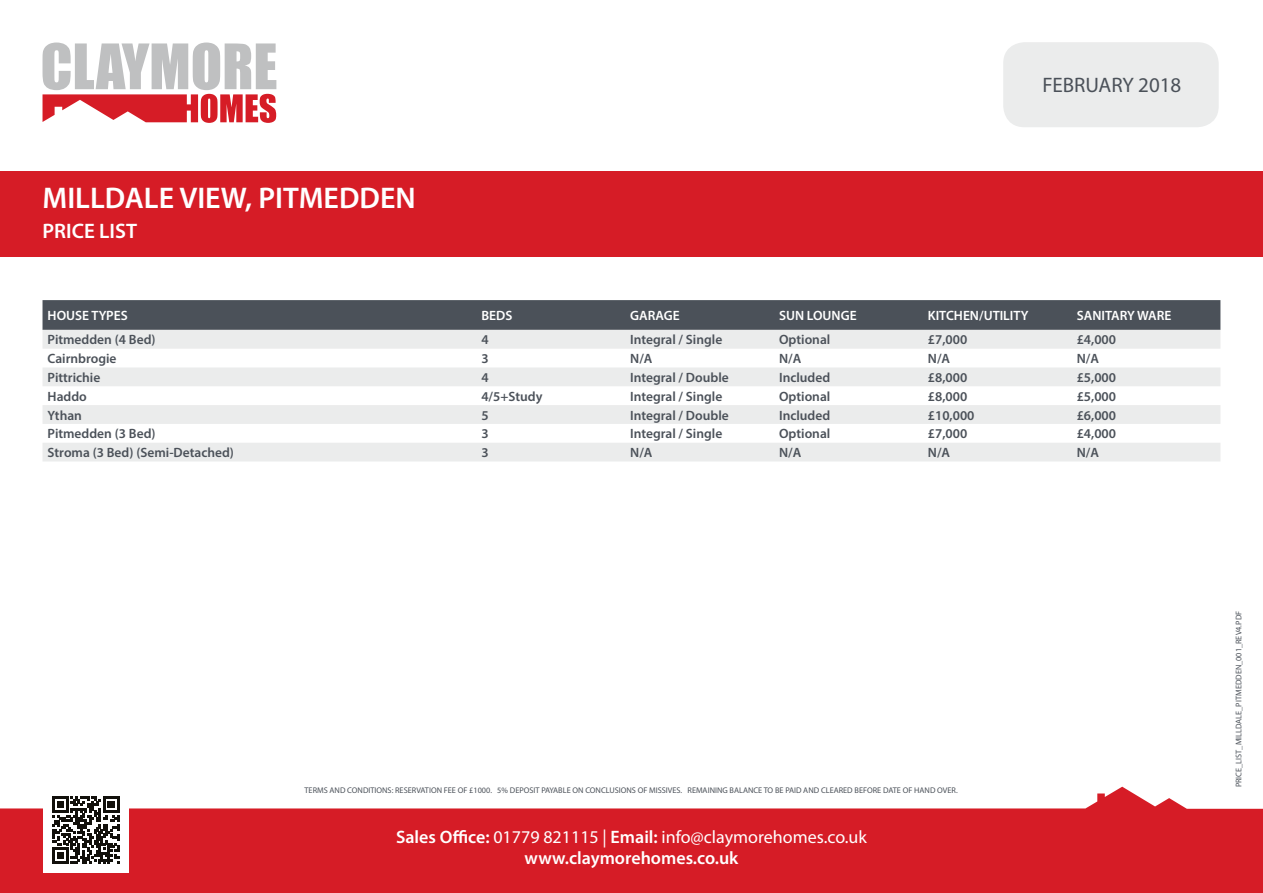
<style>
.page{position:relative;width:1263px;height:893px;background:#fff}
.page>*{position:absolute;margin:0;border:0;box-sizing:border-box;transform-origin:0 0}
.t1{font:600 30px "Myriad Pro";color:#fff}
.grey{font:21px "Myriad Pro";color:#4b5159}
.sub_header{font:600 21px "Myriad Pro";color:#fff}
.t2{font:600 18px/21.6px "Myriad Pro";color:#fff;text-align:center}
.Table_Black_Left{font:600 13.5px "Myriad Pro";color:#4b5159}
.Table_White_Left{font:600 13.5px "Myriad Pro";color:#fff}
.Table_White_Centre{font:600 13.5px "Myriad Pro";color:#fff}
.footer_centre{font:8.25px "Myriad Pro";color:#4b5159}
.File_Name{font:8.25px "Myriad Pro";color:#4b5159}
.s1{font-weight:400}
</style>
<div class="page">
<svg style="left:0;top:787px;width:1263px;height:106px;fill:#d61c26"></svg>
<div style="left:43px;top:787px;width:86px;height:86px;background:#fff"></div>
<svg style="left:52px;top:797px;width:67px;height:67px"></svg>
<svg style="left:43px;top:43px;width:233px;height:80px"></svg>
<div style="left:0;top:171px;width:1263px;height:85px;background:#d61c26"></div>
<div style="left:1003px;top:42px;width:216px;height:85px;background:#ebecec;border-radius:21px"></div>
<div style="left:43px;top:300px;width:1177px;height:30px;background:#4b5159"></div>
<svg style="left:43px;top:330px;width:1177px;height:94px;fill:#ebecec"></svg>
<div style="left:43px;top:443px;width:1177px;height:18px;background:#ebecec"></div>
<p class="t1" style="left:43px;top:179px;width:375px">MILLDALE VIEW, PITMEDDEN</p>
<p class="sub_header" style="left:43px;top:218px;width:96px">PRICE LIST</p>
<p class="grey" style="left:1042px;top:72px;width:140px">FEBRUARY 2018</p>
<p class="Table_White_Centre" style="left:48px;top:307px;width:82px">HOUSE TYPES</p>
<p class="Table_White_Left" style="left:481px;top:307px;width:32px">BEDS</p>
<p class="Table_White_Left" style="left:630px;top:307px;width:51px">GARAGE</p>
<p class="Table_White_Left" style="left:779px;top:307px;width:79px">SUN LOUNGE</p>
<p class="Table_White_Left" style="left:928px;top:307px;width:102px">KITCHEN/UTILITY</p>
<p class="Table_White_Left" style="left:1077px;top:307px;width:96px">SANITARY WARE</p>
<p class="Table_Black_Left" style="left:48px;top:331px;width:109px">Pitmedden (4 Bed)</p>
<p class="Table_Black_Left" style="left:481px;top:331px;width:9px">4</p>
<p class="Table_Black_Left" style="left:630px;top:331px;width:94px">Integral / Single</p>
<p class="Table_Black_Left" style="left:779px;top:331px;width:53px">Optional</p>
<p class="Table_Black_Left" style="left:928px;top:331px;width:41px">£7,000</p>
<p class="Table_Black_Left" style="left:1077px;top:331px;width:41px">£4,000</p>
<p class="Table_Black_Left" style="left:48px;top:350px;width:70px">Cairnbrogie</p>
<p class="Table_Black_Left" style="left:481px;top:350px;width:9px">3</p>
<p class="Table_Black_Left" style="left:630px;top:350px;width:24px">N/A</p>
<p class="Table_Black_Left" style="left:779px;top:350px;width:24px">N/A</p>
<p class="Table_Black_Left" style="left:928px;top:350px;width:24px">N/A</p>
<p class="Table_Black_Left" style="left:1077px;top:350px;width:24px">N/A</p>
<p class="Table_Black_Left" style="left:48px;top:369px;width:54px">Pittrichie</p>
<p class="Table_Black_Left" style="left:481px;top:369px;width:9px">4</p>
<p class="Table_Black_Left" style="left:630px;top:369px;width:100px">Integral / Double</p>
<p class="Table_Black_Left" style="left:779px;top:369px;width:53px">Included</p>
<p class="Table_Black_Left" style="left:928px;top:369px;width:41px">£8,000</p>
<p class="Table_Black_Left" style="left:1077px;top:369px;width:41px">£5,000</p>
<p class="Table_Black_Left" style="left:48px;top:388px;width:41px">Haddo</p>
<p class="Table_Black_Left" style="left:481px;top:388px;width:63px">4/5+Study</p>
<p class="Table_Black_Left" style="left:630px;top:388px;width:94px">Integral / Single</p>
<p class="Table_Black_Left" style="left:779px;top:388px;width:53px">Optional</p>
<p class="Table_Black_Left" style="left:928px;top:388px;width:41px">£8,000</p>
<p class="Table_Black_Left" style="left:1077px;top:388px;width:41px">£5,000</p>
<p class="Table_Black_Left" style="left:48px;top:406px;width:36px">Ythan</p>
<p class="Table_Black_Left" style="left:481px;top:406px;width:9px">5</p>
<p class="Table_Black_Left" style="left:630px;top:406px;width:100px">Integral / Double</p>
<p class="Table_Black_Left" style="left:779px;top:406px;width:53px">Included</p>
<p class="Table_Black_Left" style="left:928px;top:406px;width:48px">£10,000</p>
<p class="Table_Black_Left" style="left:1077px;top:406px;width:41px">£6,000</p>
<p class="Table_Black_Left" style="left:48px;top:425px;width:109px">Pitmedden (3 Bed)</p>
<p class="Table_Black_Left" style="left:481px;top:425px;width:9px">3</p>
<p class="Table_Black_Left" style="left:630px;top:425px;width:94px">Integral / Single</p>
<p class="Table_Black_Left" style="left:779px;top:425px;width:53px">Optional</p>
<p class="Table_Black_Left" style="left:928px;top:425px;width:41px">£7,000</p>
<p class="Table_Black_Left" style="left:1077px;top:425px;width:41px">£4,000</p>
<p class="Table_Black_Left" style="left:48px;top:444px;width:188px">Stroma (3 Bed) (Semi-Detached)</p>
<p class="Table_Black_Left" style="left:481px;top:444px;width:9px">3</p>
<p class="Table_Black_Left" style="left:630px;top:444px;width:24px">N/A</p>
<p class="Table_Black_Left" style="left:779px;top:444px;width:24px">N/A</p>
<p class="Table_Black_Left" style="left:928px;top:444px;width:24px">N/A</p>
<p class="Table_Black_Left" style="left:1077px;top:444px;width:24px">N/A</p>
<p class="footer_centre" style="left:304px;top:785px;width:655px">TERMS AND CONDITIONS: RESERVATION FEE OF £1000. 5% DEPOSIT PAYABLE ON CONCLUSIONS OF MISSIVES. REMAINING BALANCE TO BE PAID AND CLEARED BEFORE DATE OF HAND OVER.</p>
<h3 class="t2" style="left:396px;top:825px;width:472px">Sales Office: <span class="s1">01779 821115 |</span> Email: <span class="s1">info@claymorehomes.co.uk </span>www.claymorehomes.co.uk</h3>
<p class="File_Name" style="left:1234px;top:787px;width:178px;rotate:-90deg">PRICE_LIST_MILLDALE_PITMEDDEN_001_REV4.PDF</p>
</div>
